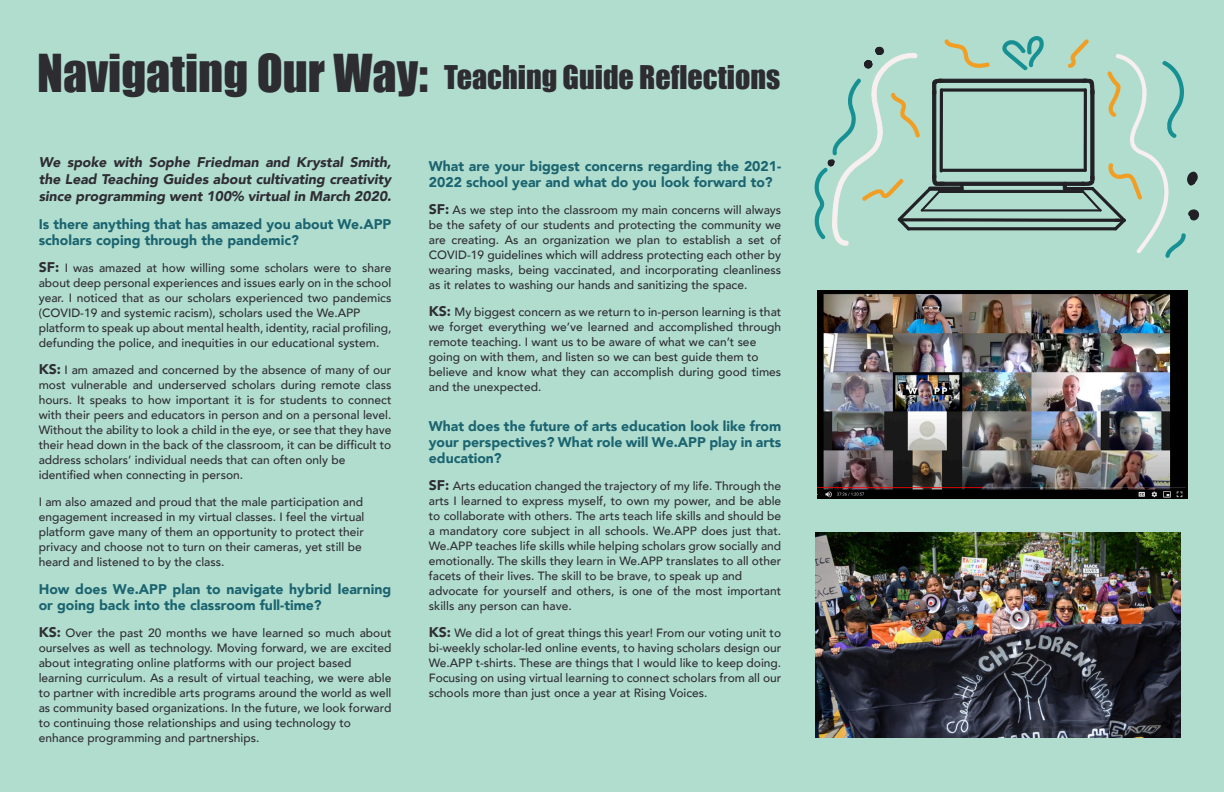
<style>
.page{position:relative;width:1224px;height:792px;background:#b1ddcf}
.page>*{position:absolute;margin:0;border:0;box-sizing:border-box;transform-origin:0 0}
.t1{font:48px "Impact";color:#2d2c31}
.t2{font:30px "Impact";color:#2d2c31}
.t3{font:900 14px/16px "Avenir";color:#1b6470}
.t4{font:italic 900 14px/17px "Avenir";color:#2e2d32;text-align:justify}
.t5{font:500 12px/15px "Avenir";color:#2e2d32;text-align:justify}
.s1{font-weight:900;font-size:14px}
</style>
<div class="page">
<hr style="left:0;top:0;width:1px;height:792px;background:#151418">
<img style="left:817px;top:352px;width:371px;height:147px">
<img style="left:816px;top:533px;width:365px;height:205px">
<img style="left:1127px;top:352px;width:61px;height:110px">
<img style="left:814px;top:36px;width:386px;height:316px">
<p class="t1" style="left:37px;top:36px;width:393px">Navigating Our Way:</p>
<p class="t2" style="left:444px;top:54px;width:337px">Teaching Guide Reflections</p>
<p class="t4" style="left:39px;top:153px;width:354px">We spoke with Sophe Friedman and Krystal Smith, the Lead Teaching Guides about cultivating creativity since programming went 100% virtual in March 2020.</p>
<p class="t3" style="left:39px;top:216px;width:354px">Is there anything that has amazed you about We.APP scholars coping through the pandemic?</p>
<p class="t5" style="left:39px;top:260px;width:354px"><span class="s1">SF:</span> I was amazed at how willing some scholars were to share about deep personal experiences and issues early on in the school year. I noticed that as our scholars experienced two pandemics (COVID-19 and systemic racism), scholars used the We.APP</p>
<p class="t5" style="left:39px;top:320px;width:354px">platform to speak up about mental health, identity, racial profiling, defunding the police, and inequities in our educational system.</p>
<p class="t5" style="left:39px;top:362px;width:354px"><span class="s1">KS:</span> I am amazed and concerned by the absence of many of our most vulnerable and underserved scholars during remote class hours. It speaks to how important it is for students to connect with their peers and educators in person and on a personal level.<br>Without the ability to look a child in the eye, or see that they have their head down in the back of the classroom, it can be difficult to address scholars’ individual needs that can often only be</p>
<p class="t5" style="left:39px;top:467px;width:206px">identified when connecting in person.</p>
<p class="t5" style="left:39px;top:494px;width:326px">I am also amazed and proud that the male participation and</p>
<p class="t5" style="left:39px;top:509px;width:327px">engagement increased in my virtual classes. I feel the virtual</p>
<p class="t5" style="left:39px;top:524px;width:327px">platform gave many of them an opportunity to protect their</p>
<p class="t5" style="left:39px;top:539px;width:325px">privacy and choose not to turn on their cameras, yet still be</p>
<p class="t5" style="left:39px;top:554px;width:187px">heard and listened to by the class.</p>
<p class="t3" style="left:39px;top:581px;width:354px">How does We.APP plan to navigate hybrid learning or going back into the classroom full-time?</p>
<p class="t5" style="left:39px;top:625px;width:354px"><span class="s1">KS:</span> Over the past 20 months we have learned so much about ourselves as well as technology. Moving forward, we are excited about integrating online platforms with our project based</p>
<p class="t5" style="left:39px;top:670px;width:354px">learning curriculum. As a result of virtual teaching, we were able to partner with incredible arts programs around the world as well as community based organizations. In the future, we look forward to continuing those relationships and using technology to</p>
<p class="t5" style="left:39px;top:730px;width:222px">enhance programming and partnerships.</p>
<p class="t3" style="left:429px;top:158px;width:354px">What are your biggest concerns regarding the 2021-<br>2022 school year and what do you look forward to?</p>
<p class="t5" style="left:429px;top:202px;width:354px"><span class="s1">SF:</span> As we step into the classroom my main concerns will always be the safety of our students and protecting the community we are creating. As an organization we plan to establish a set of COVID-19 guidelines which will address protecting each other by wearing masks, being vaccinated, and incorporating cleanliness as it relates to washing our hands and sanitizing the space.</p>
<p class="t5" style="left:429px;top:304px;width:354px"><span class="s1">KS:</span> My biggest concern as we return to in-person learning is that we forget everything we’ve learned and accomplished through remote teaching. I want us to be aware of what we can’t see</p>
<p class="t5" style="left:429px;top:349px;width:331px">going on with them, and listen so we can best guide them to</p>
<p class="t5" style="left:429px;top:364px;width:354px">believe and know what they can accomplish during good times and the unexpected.</p>
<p class="t3" style="left:429px;top:418px;width:354px;text-align:justify">What does the future of arts education look like from your perspectives? What role will We.APP play in arts education?</p>
<p class="t5" style="left:429px;top:478px;width:354px"><span class="s1">SF:</span> Arts education changed the trajectory of my life. Through the arts I learned to express myself, to own my power, and be able to collaborate with others. The arts teach life skills and should be a mandatory core subject in all schools. We.APP does just that.<br>We.APP teaches life skills while helping scholars grow socially and emotionally. The skills they learn in We.APP translates to all other facets of their lives. The skill to be brave, to speak up and</p>
<p class="t5" style="left:429px;top:583px;width:354px">advocate for yourself and others, is one of the most important skills any person can have.</p>
<p class="t5" style="left:429px;top:625px;width:354px"><span class="s1">KS:</span> We did a lot of great things this year! From our voting unit to bi-weekly scholar-led online events, to having scholars design our We.APP t-shirts. These are things that I would like to keep doing.<br>Focusing on using virtual learning to connect scholars from all our schools more than just once a year at Rising Voices.</p>
</div>
